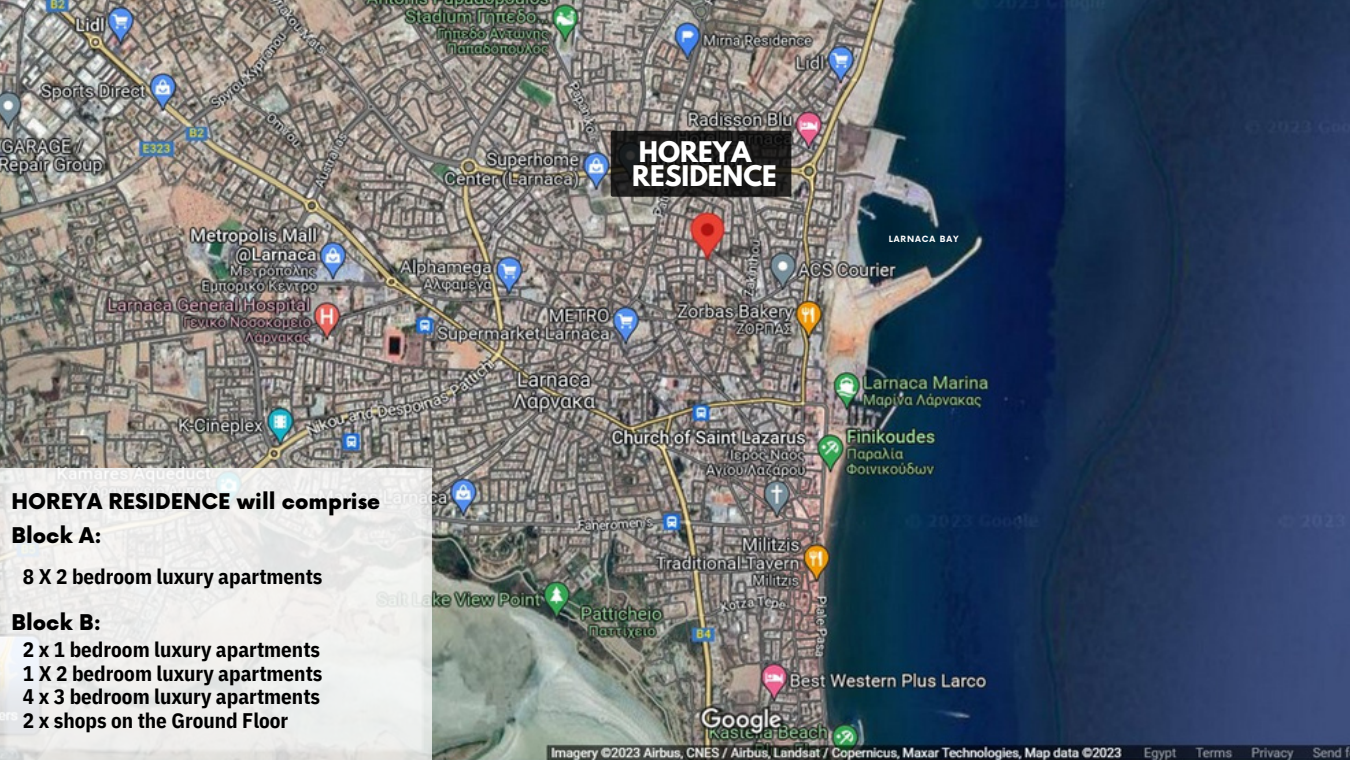
<style>
.page{position:relative;width:1350px;height:760px;background:#fff}
.page>*{position:absolute;margin:0;border:0;box-sizing:border-box;transform-origin:0 0}
.t1{font:700 25.2px/23.6px "League Spartan";color:#fff}
.t2{font:700 21.15px/23.6px "IBM Plex Sans Cond";color:#000;text-align:justify}
.t3{font:900 21.15px/33.8px "Now";color:#000}
.t4{font:700 8.33px "Now";letter-spacing:.11em;color:#fff}
</style>
<div class="page">
<img style="left:0;top:0;width:1350px;height:759px">
<svg style="left:0;top:468px;width:432px;height:291px;fill:#edeeec"></svg>
<svg style="left:611px;top:131px;width:180px;height:66px;background:#1b1b1a"></svg>
<img style="left:701px;top:238px;width:67px;height:24px">
<p class="t3" style="left:12px;top:486px;width:370px">HOREYA RESIDENCE will comprise<br>Block A:</p>
<p class="t2" style="left:23px;top:564px;width:301px">8 X 2 bedroom luxury apartments</p>
<p class="t3" style="left:12px;top:606px;width:91px">Block B:</p>
<p class="t2" style="left:23px;top:637px;width:301px">2 x 1 bedroom luxury apartments 1 X 2 bedroom luxury apartments 4 x 3 bedroom luxury apartments 2 x shops on the Ground Floor</p>
<p class="t1" style="left:632px;top:143px;width:146px">HOREYA<br>RESIDENCE</p>
<p class="t4" style="left:889px;top:235px;width:71px">LARNACA BAY</p>
</div>
